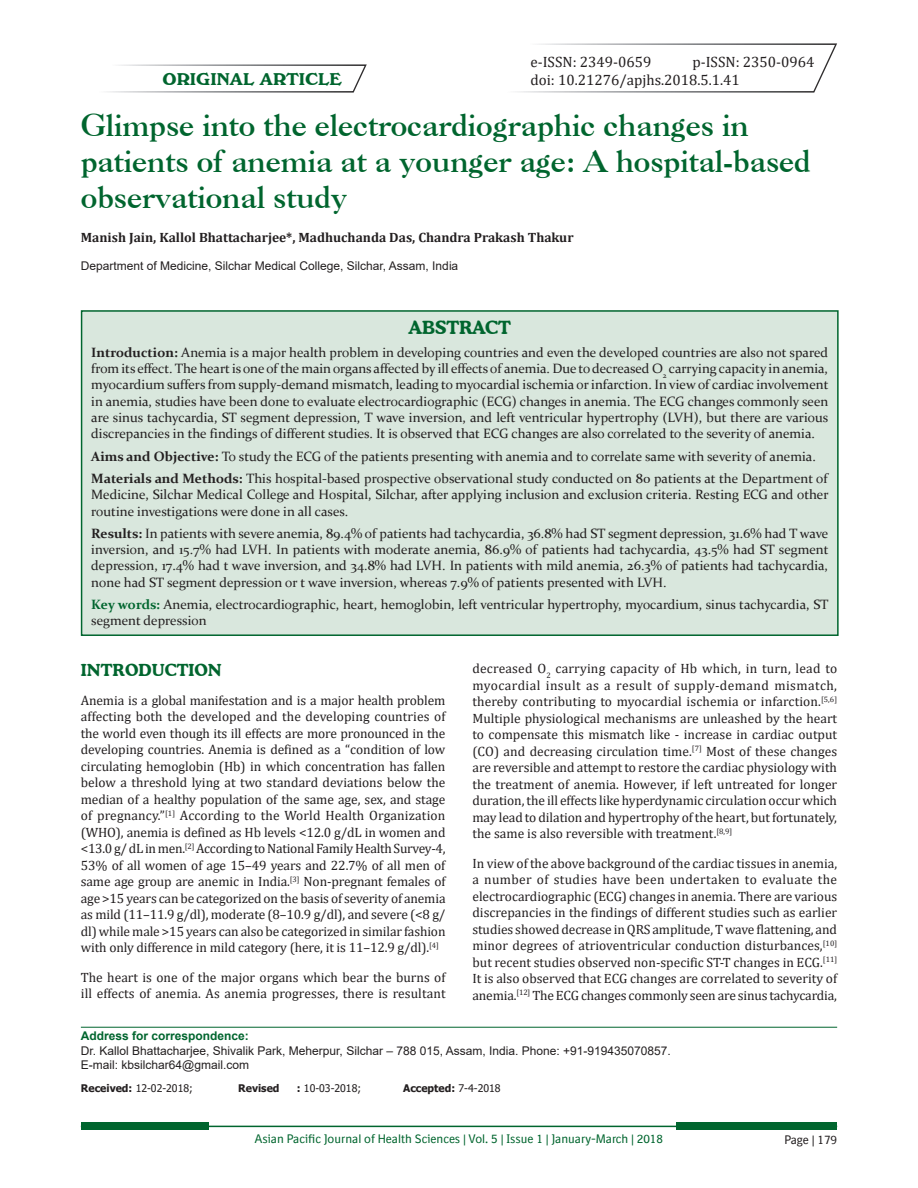
<style>
.page{position:relative;width:918px;height:1188px;background:#fff}
.page>*{position:absolute;margin:0;border:0;box-sizing:border-box;transform-origin:0 0}
.AT{font:700 30px/36px "Caslon BT";color:#00652e}
.ABSH{font:700 18px "Cooper BT";color:#00652e}
.AH{font:16.5px "Windsor BT";color:#00652e}
.t1{font:700 16.5px "Cooper BT";color:#00652e}
.DOI{font:15px "Cambria";color:#231f20}
.TX{font:13.5px/16.5px "Cambria";letter-spacing:-.005em;color:#231f20;text-align:justify}
.ABS{font:13.5px/16.2px "Constantia";color:#231f20;text-align:justify}
.KWD{font:13.5px/16.2px "Constantia";color:#231f20}
.AU{font:700 13.5px "Cambria";color:#231f20}
.ADD{font:12px/14.4px "Arial";color:#231f20}
.RF{font:12px "BI Sans";color:#00652e}
.AFF{font:12px "Arial";color:#231f20}
.RF_Recto{font:12px "BI Sans";color:#231f20}
.HIS{font:10.5px "Tahoma";color:#231f20}
.HIS-2{font:700 10.5px "Tahoma";color:#231f20}
.s1{font-weight:700}
.s2{font-weight:700;color:#00652e}
.s3{font-weight:400}
</style>
<div class="page">
<div style="left:81px;top:1122px;width:127px;height:8px;background:#00652e"></div>
<div style="left:677px;top:1122px;width:160px;height:8px;background:#00652e"></div>
<hr style="left:81px;top:1126px;width:756px;height:1px;background:#00652e">
<div style="left:82px;top:311px;width:756px;height:324px;background:#d9e7dd"></div>
<div style="left:81px;top:310px;width:758px;height:326px;border:2px solid #00652e"></div>
<hr style="left:81px;top:1027px;width:756px;height:1px;background:#00652e">
<svg style="left:107px;top:64px;width:260px;height:29px"></svg>
<svg style="left:517px;top:43px;width:320px;height:50px"></svg>
<p class="AH" style="left:163px;top:69px;width:181px">ORIGINAL ARTICLE</p>
<p class="DOI" style="left:530px;top:53px;width:122px">e-ISSN: 2349-0659</p>
<p class="DOI" style="left:692px;top:53px;width:123px">p-ISSN: 2350-0964</p>
<p class="DOI" style="left:530px;top:71px;width:211px">doi: 10.21276/apjhs.2018.5.1.41</p>
<p class="AT" style="left:81px;top:107px;width:731px">Glimpse into the electrocardiographic changes in patients of anemia at a younger age: A hospital-based observational study</p>
<p class="AU" style="left:81px;top:228px;width:494px">Manish Jain, Kallol Bhattacharjee*, Madhuchanda Das, Chandra Prakash Thakur</p>
<p class="AFF" style="left:81px;top:257px;width:379px">Department of Medicine, Silchar Medical College, Silchar, Assam, India</p>
<p class="ABSH" style="left:409px;top:317px;width:104px">ABSTRACT</p>
<p class="ABS" style="left:91px;top:344px;width:739px"><span class="s1">Introduction:</span> Anemia is a major health problem in developing countries and even the developed countries are also not spared from its effect. The heart is one of the main organs affected by ill effects of anemia. Due to decreased O<sub>2</sub> carrying capacity in anemia, myocardium suffers from supply-demand mismatch, leading to myocardial ischemia or infarction. In view of cardiac involvement in anemia, studies have been done to evaluate electrocardiographic (ECG) changes in anemia. The ECG changes commonly seen are sinus tachycardia, ST segment depression, T wave inversion, and left ventricular hypertrophy (LVH), but there are various discrepancies in the findings of different studies. It is observed that ECG changes are also correlated to the severity of anemia.</p>
<p class="ABS" style="left:91px;top:447px;width:726px"><span class="s1">Aims and Objective:</span> To study the ECG of the patients presenting with anemia and to correlate same with severity of anemia.</p>
<p class="ABS" style="left:91px;top:470px;width:739px"><span class="s1">Materials and Methods:</span> This hospital-based prospective observational study conducted on 80 patients at the Department of Medicine, Silchar Medical College and Hospital, Silchar, after applying inclusion and exclusion criteria. Resting ECG and other routine investigations were done in all cases.</p>
<p class="ABS" style="left:91px;top:525px;width:739px"><span class="s1">Results:</span> In patients with severe anemia, 89.4% of patients had tachycardia, 36.8% had ST segment depression, 31.6% had T wave inversion, and 15.7% had LVH. In patients with moderate anemia, 86.9% of patients had tachycardia, 43.5% had ST segment depression, 17.4% had t wave inversion, and 34.8% had LVH. In patients with mild anemia, 26.3% of patients had tachycardia, none had ST segment depression or t wave inversion, whereas 7.9% of patients presented with LVH.</p>
<p class="KWD" style="left:91px;top:596px;width:739px"><span class="s2">Key words:</span> Anemia, electrocardiographic, heart, hemoglobin, left ventricular hypertrophy, myocardium, sinus tachycardia, ST segment depression</p>
<h1 class="t1" style="left:81px;top:659px;width:142px">INTRODUCTION</h1>
<p class="TX" style="left:81px;top:692px;width:366px">Anemia is a global manifestation and is a major health problem affecting both the developed and the developing countries of the world even though its ill effects are more pronounced in the developing countries. Anemia is defined as a “condition of low circulating hemoglobin (Hb) in which concentration has fallen below a threshold lying at two standard deviations below the median of a healthy population of the same age, sex, and stage of pregnancy.”<sup>[1]</sup> According to the World Health Organization (WHO), anemia is defined as Hb levels &lt;12.0 g/dL in women and &lt;13.0g/dL in men.<sup>[2]</sup> According to National Family Health Survey-4, 53% of all women of age 15–49 years and 22.7% of all men of same age group are anemic in India.<sup>[3]</sup> Non-pregnant females of age &gt;15 years can be categorized on the basis of severity of anemia as mild (11–11.9 g/dl), moderate (8–10.9 g/dl), and severe (&lt;8 g/ dl) while male &gt;15 years can also be categorized in similar fashion with only difference in mild category (here, it is 11–12.9 g/dl).<sup>[4]</sup></p>
<p class="TX" style="left:81px;top:969px;width:366px">The heart is one of the major organs which bear the burns of ill effects of anemia. As anemia progresses, there is resultant</p>
<p class="TX" style="left:472px;top:661px;width:366px">decreased O<sub>2</sub> carrying capacity of Hb which, in turn, lead to myocardial insult as a result of supply-demand mismatch, thereby contributing to myocardial ischemia or infarction.<sup>[5,6] </sup>Multiple physiological mechanisms are unleashed by the heart to compensate this mismatch like - increase in cardiac output (CO) and decreasing circulation time.<sup>[7]</sup> Most of these changes are reversible and attempt to restore the cardiac physiology with the treatment of anemia. However, if left untreated for longer duration, the ill effects like hyperdynamic circulation occur which may lead to dilation and hypertrophy of the heart, but fortunately, the same is also reversible with treatment.<sup>[8,9]</sup></p>
<p class="TX" style="left:473px;top:855px;width:366px">In view of the above background of the cardiac tissues in anemia, a number of studies have been undertaken to evaluate the electrocardiographic (ECG) changes in anemia. There are various discrepancies in the findings of different studies such as earlier studies showed decrease in QRS amplitude, T wave flattening, and minor degrees of atrioventricular conduction disturbances,<sup>[10] </sup>but recent studies observed non-specific ST-T changes in ECG.<sup>[11] </sup>It is also observed that ECG changes are correlated to severity of anemia.<sup>[12]</sup> The ECG changes commonly seen are sinus tachycardia,</p>
<p class="ADD" style="left:81px;top:1029px;width:592px"><span class="s2">Address for correspondence:<br></span>Dr. Kallol Bhattacharjee, Shivalik Park, Meherpur, Silchar – 788 015, Assam, India. Phone: +91-919435070857.<br>E-mail: kbsilchar64@gmail.com</p>
<p class="HIS" style="left:81px;top:1082px;width:114px"><span class="s1">Received:</span> 12-02-2018;</p>
<p class="HIS-2" style="left:238px;top:1081px;width:43px">Revised</p>
<p class="HIS" style="left:297px;top:1082px;width:66px"><span class="s1">:</span> 10-03-2018;</p>
<p class="HIS-2" style="left:403px;top:1081px;width:99px">Accepted: <span class="s3">7-4-2018</span></p>
<p class="RF" style="left:255px;top:1132px;width:410px">Asian Pacific Journal of Health Sciences | Vol. 5 | Issue 1 | January-March | 2018</p>
<p class="RF_Recto" style="left:784px;top:1133px;width:54px">Page | 179</p>
</div>
